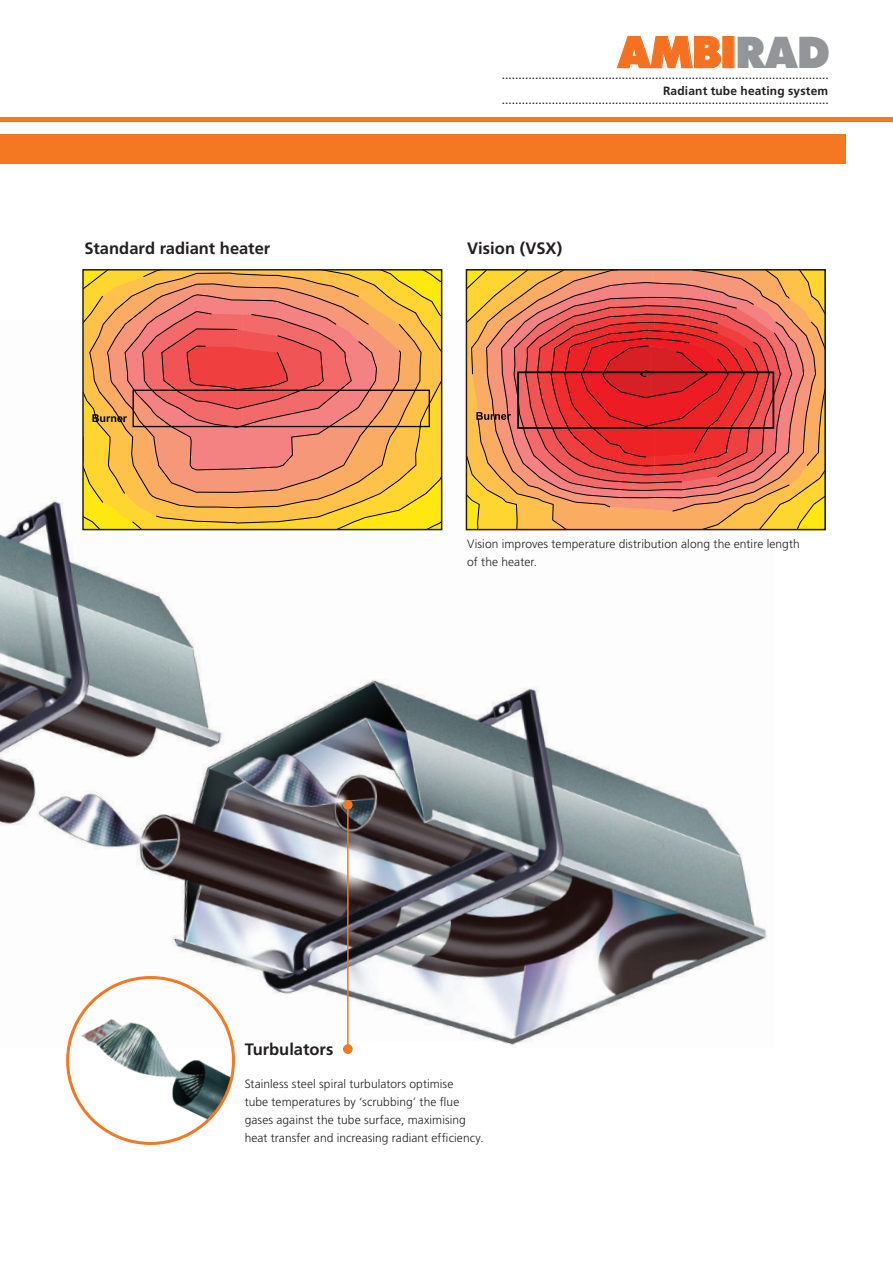
<style>
.page{position:relative;width:893px;height:1263px;background:#fff}
.page>*{position:absolute;margin:0;border:0;box-sizing:border-box;transform-origin:0 0}
.t1{font:700 expanded 46.8px "Futura P";letter-spacing:.01em;color:#f37121}
.t2{font:700 16.5px "Frutiger LT Pro";color:#231f20}
.t3{font:300 12px/18px "Frutiger LT Pro";letter-spacing:.005em;color:#231f20}
.t4{font:12px/25.3px "Frutiger LT Pro";color:#231f20}
.t5{font:700 12px "Frutiger LT Pro";letter-spacing:.01em;color:#231f20}
.t6{font:700 10.8px "Arial";color:#010202}
.s1{color:#939598}
</style>
<div class="page">
<img style="left:0;top:321px;width:774px;height:724px">
<div style="left:343px;top:800px;width:10px;height:10px;background:#f47721;border-radius:50%"></div>
<svg style="left:469px;top:272px;width:354px;height:255px;background:#df6949"></svg>
<div style="left:466px;top:269px;width:360px;height:261px;border:2px solid #231f20"></div>
<svg style="left:85px;top:272px;width:354px;height:255px;background:#ec9656"></svg>
<div style="left:133px;top:390px;width:297px;height:37px;border:1px solid #010202"></div>
<div style="left:82px;top:269px;width:360px;height:261px;border:2px solid #231f20"></div>
<div style="left:0;top:134px;width:845px;height:30px;background:#f47721"></div>
<img style="left:30px;top:996px;width:270px;height:149px">
<div style="left:245px;top:1042px;width:257px;height:106px;background:#fff"></div>
<div style="left:343px;top:1044px;width:10px;height:10px;background:#f47721;border-radius:50%"></div>
<hr style="left:347px;top:805px;width:2px;height:244px;background:#f47721">
<hr style="left:0;top:117px;width:893px;height:4px;background:#f47721">
<svg style="left:617px;top:36px;width:104px;height:32px"></svg>
<h1 class="t1" style="left:617px;top:29px;width:213px">AMBI<span class="s1">RAD</span></h1>
<p class="t4" style="left:502px;top:62px;width:328px">.................................................................................................. ..................................................................................................</p>
<p class="t5" style="left:663px;top:84px;width:167px">Radiant tube heating system</p>
<h2 class="t2" style="left:85px;top:238px;width:187px">Standard radiant heater</h2>
<h2 class="t2" style="left:467px;top:238px;width:97px">Vision (VSX)</h2>
<p class="t6" style="left:92px;top:412px;width:37px">Burner</p>
<p class="t3" style="left:467px;top:534px;width:334px">Vision improves temperature distribution along the entire length of the heater.</p>
<h2 class="t2" style="left:245px;top:1039px;width:90px">Turbulators</h2>
<p class="t3" style="left:245px;top:1075px;width:241px">Stainless steel spiral turbulators optimise<br>tube temperatures by ‘scrubbing’ the flue gases against the tube surface, maximising heat transfer and increasing radiant efficiency.</p>
</div>
